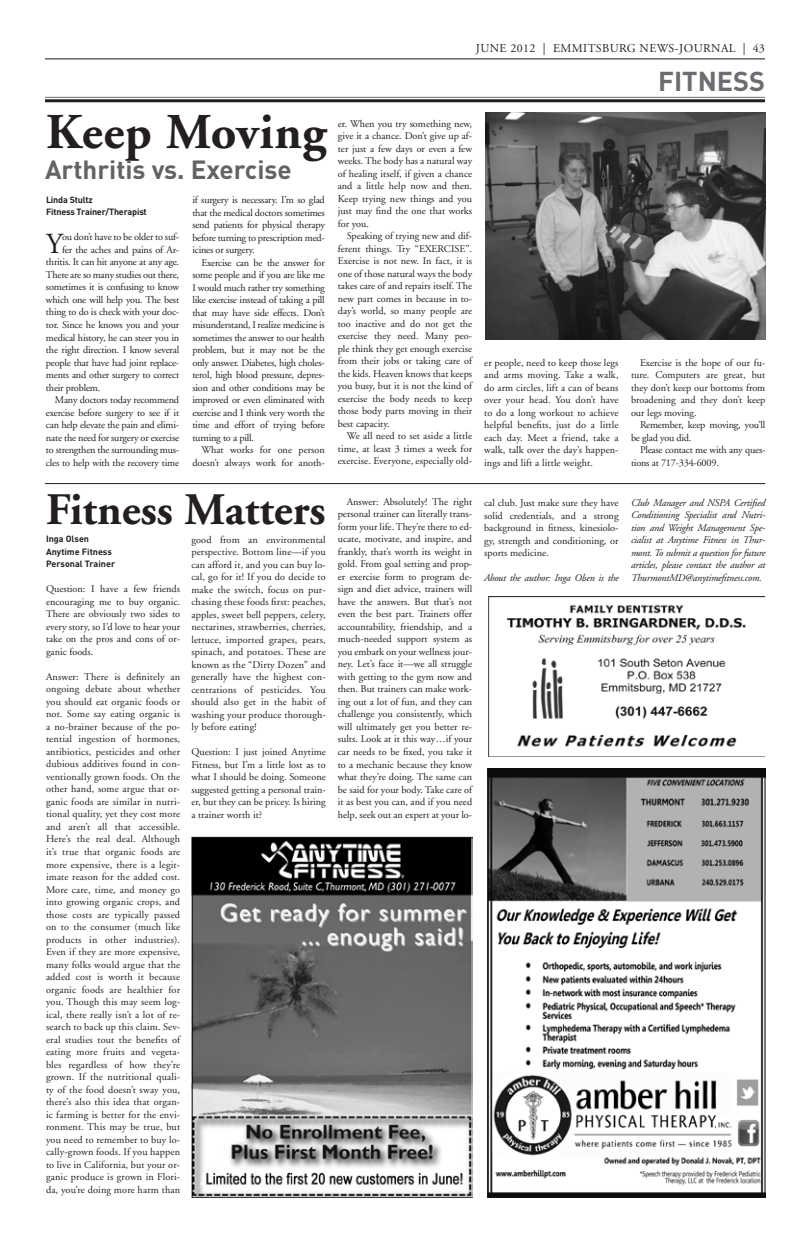
<style>
.page{position:relative;width:810px;height:1242px;background:#fff}
.page>*{position:absolute;margin:0;border:0;box-sizing:border-box;transform-origin:0 0}
.t1{font:700 50px "Adobe Garamond";letter-spacing:.01em;color:#231f20}
.t2{font:700 45px "Adobe Garamond";color:#231f20}
.t3{font:29.1px "Adobe Garamond";color:#231f20}
.t4{font:700 27px "DIN";color:#6c6d70}
.t5{font:700 26px "DIN";color:#636366}
.t6{font:12px "Adobe Garamond";letter-spacing:.035em;color:#231f20}
.t7{font:10.2px/12.5px "Adobe Garamond";letter-spacing:-.02em;color:#231f20;text-align:justify}
.t8{font:italic 10.2px/12.5px "Adobe Garamond";letter-spacing:-.02em;color:#231f20;text-align:justify}
.t9{font:10.2px/12.5px "Adobe Garamond";color:#231f20;text-align:right}
.t10{font:700 9px/12.5px "DIN";letter-spacing:-.01em;color:#231f20}
</style>
<div class="page">
<hr style="left:45px;top:58px;width:720px;height:1px;background:#6c6d70">
<hr style="left:45px;top:97px;width:720px;height:1px;background:#6c6d70">
<hr style="left:45px;top:99px;width:720px;height:3px;background:#231f20">
<img style="left:488px;top:769px;width:278px;height:428px">
<img style="left:191px;top:836px;width:281px;height:362px">
<img style="left:489px;top:597px;width:275px;height:160px">
<hr style="left:45px;top:483px;width:720px;height:1px;background:#231f20">
<img style="left:485px;top:112px;width:280px;height:228px">
<h1 class="t1" style="left:46px;top:105px;width:282px">Keep Moving</h1>
<h3 class="t5" style="left:45px;top:153px;width:248px">Arthritis vs. Exercise</h3>
<p class="t10" style="left:46px;top:193px;width:102px">Linda Stultz<br>Fitness Trainer/Therapist</p>
<h3 class="t3" style="left:46px;top:228px;width:18px">Y</h3>
<p class="t7" style="left:62px;top:231px;width:119px">ou don’t have to be older to suf-</p>
<p class="t7" style="left:62px;top:244px;width:119px">fer the aches and pains of Ar-</p>
<p class="t7" style="left:46px;top:256px;width:135px">thritis. It can hit anyone at any age.</p>
<p class="t7" style="left:46px;top:269px;width:135px">There are so many studies out there,</p>
<p class="t7" style="left:46px;top:281px;width:135px">sometimes it is confusing to know</p>
<p class="t7" style="left:46px;top:294px;width:135px">which one will help you. The best</p>
<p class="t7" style="left:46px;top:306px;width:135px">thing to do is check with your doc-</p>
<p class="t7" style="left:46px;top:319px;width:135px">tor. Since he knows you and your</p>
<p class="t7" style="left:46px;top:331px;width:135px">medical history, he can steer you in</p>
<p class="t7" style="left:46px;top:344px;width:135px">the right direction. I know several</p>
<p class="t7" style="left:46px;top:356px;width:135px">people that have had joint replace-</p>
<p class="t7" style="left:46px;top:369px;width:135px">ments and other surgery to correct</p>
<p class="t7" style="left:46px;top:381px;width:56px">their problem.</p>
<p class="t7" style="left:55px;top:394px;width:126px">Many doctors today recommend</p>
<p class="t7" style="left:46px;top:406px;width:135px">exercise before surgery to see if it</p>
<p class="t7" style="left:46px;top:419px;width:135px">can help elevate the pain and elimi-</p>
<p class="t7" style="left:46px;top:431px;width:135px">nate the need for surgery or exercise</p>
<p class="t7" style="left:46px;top:444px;width:135px">to strengthen the surrounding mus-</p>
<p class="t7" style="left:46px;top:456px;width:135px">cles to help with the recovery time</p>
<p class="t7" style="left:192px;top:194px;width:134px">if surgery is necessary. I’m so glad that the medical doctors sometimes send patients for physical therapy before turning to prescription med&shy;icines or surgery.</p>
<p class="t7" style="left:192px;top:256px;width:134px;text-indent:9px">Exercise can be the answer for some people and if you are like me I would much rather try something like exercise instead of taking a pill that may have side effects. Don’t misunderstand, I realize medicine is sometimes the answer to our health problem, but it may not be the only answer. Diabetes, high choles&shy;terol, high blood pressure, depres&shy;sion and other conditions may be improved or even eliminated with exercise and I think very worth the time and effort of trying before turning to a pill.</p>
<p class="t9" style="left:192px;top:444px;width:134px">What works for one person doesn’t always work for anoth-</p>
<h2 class="t2" style="left:46px;top:485px;width:281px">Fitness Matters</h2>
<p class="t10" style="left:46px;top:533px;width:71px">Inga Olsen<br>Anytime Fitness<br>Personal Trainer</p>
<p class="t7" style="left:46px;top:583px;width:136px">Question: I have a few friends encouraging me to buy organic.<br>There are obviously two sides to every story, so I’d love to hear your take on the pros and cons of or&shy;ganic foods.</p>
<p class="t7" style="left:46px;top:671px;width:136px">Answer: There is definitely an ongoing debate about whether you should eat organic foods or not. Some say eating organic is a no-brainer because of the po&shy;tential ingestion of hormones, antibiotics, pesticides and other dubious additives found in con&shy;ventionally grown foods. On the other hand, some argue that or&shy;ganic foods are similar in nutri&shy;tional quality, yet they cost more and aren’t all that accessible.<br>Here’s the real deal. Although it’s true that organic foods are more expensive, there is a legit&shy;imate reason for the added cost.<br>More care, time, and money go into growing organic crops, and those costs are typically passed on to the consumer (much like products in other industries).<br>Even if they are more expensive, many folks would argue that the added cost is worth it because organic foods are healthier for you. Though this may seem log&shy;ical, there really isn’t a lot of re&shy;search to back up this claim. Sev&shy;eral studies tout the benefits of eating more fruits and vegeta&shy;bles regardless of how they’re grown. If the nutritional quali&shy;ty of the food doesn’t sway you, there’s also this idea that organ&shy;ic farming is better for the envi&shy;ronment. This may be true, but you need to remember to buy lo&shy;cally-grown foods. If you happen to live in California, but your or&shy;ganic produce is grown in Flori&shy;da, you’re doing more harm than</p>
<p class="t7" style="left:191px;top:533px;width:136px">good from an environmental perspective. Bottom line—if you can afford it, and you can buy lo&shy;cal, go for it! If you do decide to make the switch, focus on pur&shy;chasing these foods first: peaches, apples, sweet bell peppers, celery, nectarines, strawberries, cherries, lettuce, imported grapes, pears, spinach, and potatoes. These are known as the “Dirty Dozen” and generally have the highest con&shy;centrations of pesticides. You should also get in the habit of washing your produce thorough&shy;ly before eating!</p>
<p class="t7" style="left:191px;top:746px;width:136px">Question: I just joined Anytime Fitness, but I’m a little lost as to what I should be doing. Someone suggested getting a personal train&shy;er, but they can be pricey. Is hiring a trainer worth it?</p>
<p class="t6" style="left:476px;top:42px;width:291px">JUNE 2012 | EMMITSBURG NEWS-JOURNAL | 43</p>
<h3 class="t4" style="left:658px;top:63px;width:16px">fitness</h3>
<p class="t7" style="left:338px;top:118px;width:136px">er. When you try something new, give it a chance. Don’t give up af&shy;ter just a few days or even a few weeks. The body has a natural way of healing itself, if given a chance and a little help now and then.<br>Keep trying new things and you just may find the one that works for you.</p>
<p class="t7" style="left:338px;top:230px;width:136px;text-indent:9px">Speaking of trying new and dif&shy;ferent things. Try “EXERCISE”.<br>Exercise is not new. In fact, it is one of those natural ways the body takes care of and repairs itself. The new part comes in because in to&shy;day’s world, so many people are too inactive and do not get the exercise they need. Many peo&shy;ple think they get enough exercise from their jobs or taking care of the kids. Heaven knows that keeps you busy, but it is not the kind of exercise the body needs to keep those body parts moving in their best capacity.</p>
<p class="t7" style="left:338px;top:430px;width:136px;text-indent:9px">We all need to set aside a little time, at least 3 times a week for exercise. Everyone, especially old-</p>
<p class="t7" style="left:484px;top:357px;width:136px">er people, need to keep those legs and arms moving. Take a walk, do arm circles, lift a can of beans over your head. You don’t have to do a long workout to achieve helpful benefits, just do a little each day. Meet a friend, take a walk, talk over the day’s happen&shy;ings and lift a little weight.</p>
<p class="t7" style="left:631px;top:357px;width:136px;text-indent:9px">Exercise is the hope of our fu&shy;ture. Computers are great, but they don’t keep our bottoms from broadening and they don’t keep our legs moving.</p>
<p class="t7" style="left:631px;top:419px;width:136px;text-indent:9px">Remember, keep moving, you’ll be glad you did.</p>
<p class="t7" style="left:631px;top:444px;width:136px;text-indent:9px">Please contact me with any ques&shy;tions at 717-334-6009.</p>
<p class="t7" style="left:338px;top:496px;width:136px;text-indent:9px">Answer: Absolutely! The right personal trainer can literally trans&shy;form your life. They’re there to ed&shy;ucate, motivate, and inspire, and frankly, that’s worth its weight in gold. From goal setting and prop&shy;er exercise form to program de&shy;sign and diet advice, trainers will have the answers. But that’s not even the best part. Trainers offer accountability, friendship, and a much-needed support system as you embark on your wellness jour&shy;ney. Let’s face it—we all struggle with getting to the gym now and then. But trainers can make work&shy;ing out a lot of fun, and they can challenge you consistently, which will ultimately get you better re&shy;sults. Look at it this way…if your car needs to be fixed, you take it to a mechanic because they know what they’re doing. The same can be said for your body. Take care of it as best you can, and if you need help, seek out an expert at your lo-</p>
<p class="t7" style="left:484px;top:497px;width:136px">cal club. Just make sure they have solid credentials, and a strong background in fitness, kinesiolo&shy;gy, strength and conditioning, or sports medicine.</p>
<p class="t8" style="left:484px;top:572px;width:136px">About the author: Inga Olsen is the</p>
<p class="t8" style="left:631px;top:497px;width:136px">Club Manager and NSPA Certified Conditioning Specialist and Nutri&shy;tion and Weight Management Spe&shy;cialist at Anytime Fitness in Thur&shy;mont. To submit a question for future articles, please contact the author at ThurmontMD@anytimefitness.com.</p>
</div>
